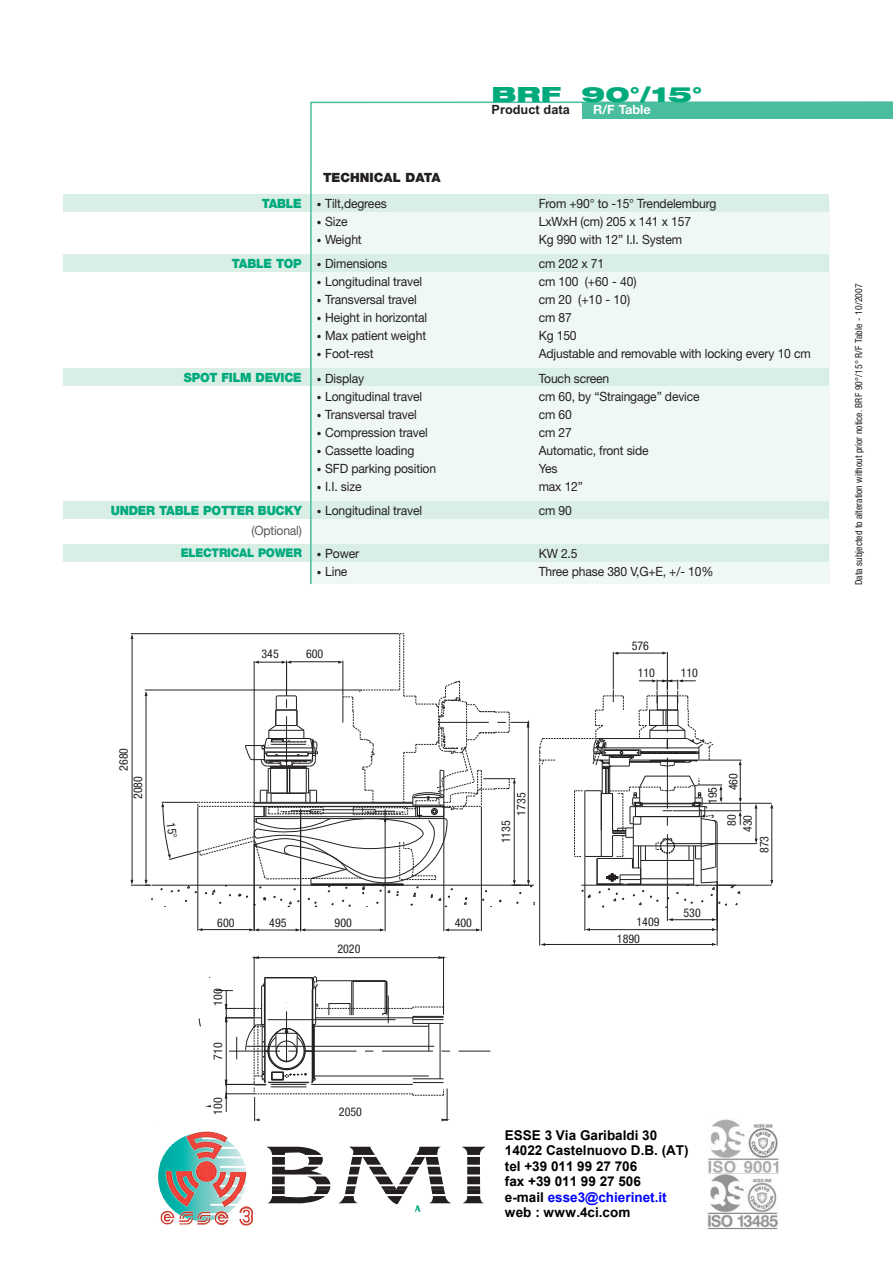
<style>
.page{position:relative;width:893px;height:1263px;background:#fff}
.page>*{position:absolute;margin:0;border:0;box-sizing:border-box;transform-origin:0 0}
.t1{font:900 expanded 21px "Helvetica Neue";color:#00aa7d;scale:1.2 1}
.t2{font:700 13.5px/15.6px "Arial";color:#000}
.t3{font:12.75px "Helvetica Neue";letter-spacing:-.01em;color:#231f20;scale:.95 1}
.t4{font:900 12.75px "Helvetica Neue";letter-spacing:-.02em;color:#00aa7d;scale:.95 1}
.t5{font:900 12.75px "Helvetica Neue";color:#231f20}
.t6{font:700 12.75px "Arial";color:#231f20}
.t7{font:12.75px "Helvetica Neue";letter-spacing:-.015em;color:#58595b;scale:.95 1}
.t8{font:700 12.75px "Helvetica Neue";color:#fff}
.t9{font:condensed 12px/20.5px "Helvetica Neue";color:#231f20}
.t10{font:900 12px "Helvetica Neue";letter-spacing:-.02em;color:#00aa7d;scale:.95 1}
.t11{font:condensed 9.75px "Helvetica Neue";color:#231f20}
.s1{font-weight:300;font-size:9.75px}
.s2{font-size:9.75px}
.s3{color:#00f}
</style>
<div class="page">
<div style="left:64px;top:254px;width:765px;height:17px;background:#d9eee5"></div>
<div style="left:64px;top:369px;width:765px;height:17px;background:#d9eee5"></div>
<div style="left:64px;top:502px;width:765px;height:17px;background:#d9eee5"></div>
<div style="left:64px;top:545px;width:765px;height:17px;background:#d9eee5"></div>
<div style="left:64px;top:195px;width:765px;height:17px;background:#d9eee5"></div>
<svg style="left:309px;top:101px;width:583px;height:484px"></svg>
<div style="left:582px;top:102px;width:310px;height:16px;background:#49bd9e"></div>
<hr style="left:151px;top:885px;width:383px;height:1px;background:#231f20">
<svg style="left:198px;top:1018px;width:3px;height:9px"></svg>
<hr style="left:254px;top:956px;width:1px;height:62px;background:#231f20">
<hr style="left:443px;top:956px;width:1px;height:59px;background:#231f20">
<hr style="left:256px;top:957px;width:185px;height:1px;background:#231f20">
<hr style="left:694px;top:803px;width:77px;height:1px;background:#231f20">
<hr style="left:718px;top:885px;width:53px;height:1px;background:#231f20">
<hr style="left:771px;top:806px;width:1px;height:77px;background:#231f20">
<hr style="left:668px;top:843px;width:89px;height:1px;background:#231f20">
<hr style="left:755px;top:806px;width:1px;height:35px;background:#231f20">
<hr style="left:717px;top:886px;width:1px;height:60px;background:#231f20">
<hr style="left:539px;top:765px;width:1px;height:181px;background:#231f20">
<hr style="left:542px;top:944px;width:172px;height:1px;background:#231f20">
<hr style="left:584px;top:857px;width:1px;height:74px;background:#231f20">
<hr style="left:587px;top:929px;width:127px;height:1px;background:#231f20">
<hr style="left:667px;top:886px;width:1px;height:35px;background:#231f20">
<hr style="left:669px;top:919px;width:45px;height:1px;background:#231f20">
<hr style="left:481px;top:807px;width:1px;height:124px;background:#231f20">
<hr style="left:443px;top:817px;width:1px;height:114px;background:#231f20">
<hr style="left:446px;top:930px;width:33px;height:1px;background:#231f20">
<hr style="left:385px;top:817px;width:1px;height:114px;background:#231f20">
<hr style="left:303px;top:930px;width:80px;height:1px;background:#231f20">
<hr style="left:300px;top:817px;width:1px;height:114px;background:#231f20">
<hr style="left:256px;top:930px;width:42px;height:1px;background:#231f20">
<hr style="left:197px;top:807px;width:1px;height:124px;background:#231f20">
<hr style="left:254px;top:844px;width:1px;height:87px;background:#231f20">
<hr style="left:200px;top:929px;width:52px;height:1px;background:#231f20">
<hr style="left:145px;top:690px;width:216px;height:1px;background:#231f20">
<hr style="left:146px;top:692px;width:1px;height:191px;background:#231f20">
<hr style="left:131px;top:633px;width:268px;height:1px;background:#231f20">
<hr style="left:132px;top:636px;width:1px;height:247px;background:#231f20">
<svg style="left:130px;top:634px;width:4px;height:5px"></svg>
<svg style="left:130px;top:880px;width:21px;height:6px"></svg>
<svg style="left:197px;top:928px;width:5px;height:3px"></svg>
<svg style="left:444px;top:928px;width:5px;height:3px"></svg>
<svg style="left:584px;top:928px;width:6px;height:3px"></svg>
<svg style="left:754px;top:803px;width:3px;height:6px"></svg>
<svg style="left:476px;top:928px;width:5px;height:3px"></svg>
<svg style="left:438px;top:956px;width:5px;height:3px"></svg>
<svg style="left:208px;top:976px;width:282px;height:145px"></svg>
<svg style="left:295px;top:928px;width:10px;height:3px"></svg>
<svg style="left:249px;top:928px;width:10px;height:3px"></svg>
<svg style="left:266px;top:1146px;width:220px;height:66px"></svg>
<img style="left:158px;top:1131px;width:95px;height:94px">
<img style="left:708px;top:1119px;width:71px;height:56px">
<img style="left:707px;top:1175px;width:71px;height:55px">
<svg style="left:160px;top:633px;width:581px;height:275px"></svg>
<h1 class="t1" style="left:491px;top:85px;width:177px">BRF 90°/15°</h1>
<p class="t6" style="left:491px;top:105px;width:80px">Product data</p>
<p class="t8" style="left:593px;top:105px;width:59px">R/F Table</p>
<p class="t4" style="left:262px;top:199px;width:44px">TABLE</p>
<p class="t4" style="left:232px;top:259px;width:75px">TABLE TOP</p>
<p class="t4" style="left:184px;top:373px;width:126px">SPOT FILM DEVICE</p>
<p class="t4" style="left:111px;top:506px;width:202px">UNDER TABLE POTTER BUCKY</p>
<p class="t7" style="left:251px;top:525px;width:54px">(Optional)</p>
<p class="t10" style="left:181px;top:549px;width:129px">ELECTRICAL POWER</p>
<p class="t5" style="left:323px;top:173px;width:119px">TECHNICAL DATA</p>
<p class="t3" style="left:317px;top:199px;width:75px"><span class="s1">•</span> Tilt,degrees</p>
<p class="t3" style="left:538px;top:199px;width:188px">From +90° to -15° Trendelemburg</p>
<p class="t3" style="left:317px;top:217px;width:34px"><span class="s2">•</span> Size</p>
<p class="t3" style="left:538px;top:217px;width:162px">LxWxH (cm) 205 x 141 x 157</p>
<p class="t3" style="left:317px;top:235px;width:49px"><span class="s2">•</span> Weight</p>
<p class="t3" style="left:538px;top:235px;width:152px">Kg 990 with 12” I.I. System</p>
<p class="t3" style="left:317px;top:259px;width:76px"><span class="s1">•</span> Dimensions</p>
<p class="t3" style="left:538px;top:259px;width:70px">cm 202 x 71</p>
<p class="t3" style="left:317px;top:277px;width:112px"><span class="s2">•</span> Longitudinal travel</p>
<p class="t3" style="left:538px;top:277px;width:105px">cm 100 (+60 - 40)</p>
<p class="t3" style="left:317px;top:295px;width:107px"><span class="s2">•</span> Transversal travel</p>
<p class="t3" style="left:538px;top:295px;width:98px">cm 20 (+10 - 10)</p>
<p class="t3" style="left:317px;top:313px;width:118px"><span class="s2">•</span> Height in horizontal</p>
<p class="t3" style="left:538px;top:313px;width:36px">cm 87</p>
<p class="t3" style="left:317px;top:331px;width:117px"><span class="s2">•</span> Max patient weight</p>
<p class="t3" style="left:538px;top:331px;width:41px">Kg 150</p>
<p class="t3" style="left:317px;top:349px;width:61px"><span class="s2">•</span> Foot-rest</p>
<p class="t3" style="left:538px;top:349px;width:288px">Adjustable and removable with locking every 10 cm</p>
<p class="t3" style="left:317px;top:374px;width:51px"><span class="s1">•</span> Display</p>
<p class="t3" style="left:538px;top:374px;width:76px">Touch screen</p>
<p class="t3" style="left:317px;top:392px;width:112px"><span class="s2">•</span> Longitudinal travel</p>
<p class="t3" style="left:538px;top:392px;width:171px">cm 60, by “Straingage” device</p>
<p class="t3" style="left:317px;top:410px;width:107px"><span class="s2">•</span> Transversal travel</p>
<p class="t3" style="left:538px;top:410px;width:36px">cm 60</p>
<p class="t3" style="left:317px;top:428px;width:119px"><span class="s2">•</span> Compression travel</p>
<p class="t3" style="left:538px;top:428px;width:36px">cm 27</p>
<p class="t3" style="left:317px;top:446px;width:104px"><span class="s2">•</span> Cassette loading</p>
<p class="t3" style="left:538px;top:446px;width:117px">Automatic, front side</p>
<p class="t3" style="left:317px;top:464px;width:127px"><span class="s2">•</span> SFD parking position</p>
<p class="t3" style="left:538px;top:464px;width:21px">Yes</p>
<p class="t3" style="left:317px;top:482px;width:49px"><span class="s2">•</span> I.I. size</p>
<p class="t3" style="left:538px;top:482px;width:48px">max 12”</p>
<p class="t3" style="left:317px;top:506px;width:112px"><span class="s1">•</span> Longitudinal travel</p>
<p class="t3" style="left:538px;top:506px;width:36px">cm 90</p>
<p class="t3" style="left:317px;top:548px;width:46px"><span class="s1">•</span> Power</p>
<p class="t3" style="left:538px;top:548px;width:42px">KW 2.5</p>
<p class="t3" style="left:317px;top:566px;width:34px"><span class="s2">•</span> Line</p>
<p class="t3" style="left:538px;top:566px;width:185px">Three phase 380 V,G+E, +/- 10%</p>
<p class="t9" style="left:114px;top:771px;width:25px;rotate:-90deg">2680</p>
<p class="t9" style="left:128px;top:799px;width:25px;rotate:-90deg">2080</p>
<p class="t9" style="left:261px;top:645px;width:19px">345</p>
<p class="t9" style="left:306px;top:644px;width:19px">600</p>
<p class="t9" style="left:631px;top:636px;width:19px">576</p>
<p class="t9" style="left:637px;top:663px;width:19px">110</p>
<p class="t9" style="left:680px;top:663px;width:19px">110</p>
<p class="t9" style="left:217px;top:913px;width:19px">600</p>
<p class="t9" style="left:208px;top:1006px;width:19px;rotate:-90deg">100</p>
<p class="t9" style="left:208px;top:1060px;width:19px;rotate:-90deg">710</p>
<p class="t9" style="left:208px;top:1115px;width:19px;rotate:-90deg">100</p>
<p class="t9" style="left:512px;top:816px;width:25px;rotate:-90deg">1735</p>
<p class="t9" style="left:496px;top:843px;width:25px;rotate:-90deg">1135</p>
<p class="t9" style="left:269px;top:913px;width:19px">495</p>
<p class="t9" style="left:334px;top:913px;width:19px">900</p>
<p class="t9" style="left:455px;top:913px;width:19px">400</p>
<p class="t9" style="left:337px;top:940px;width:25px">2020</p>
<p class="t9" style="left:617px;top:915px;width:44px;line-height:16.6px;text-indent:20px">1409<br>1890</p>
<p class="t9" style="left:703px;top:790px;width:19px;text-indent:-14px;rotate:-90deg">195<br>460</p>
<p class="t9" style="left:724px;top:832px;width:19px;line-height:15.8px;text-align:center;rotate:-90deg">80<br>430</p>
<p class="t9" style="left:755px;top:853px;width:19px;rotate:-90deg">873</p>
<p class="t9" style="left:683px;top:903px;width:19px">530</p>
<p class="t9" style="left:339px;top:1103px;width:25px">2050</p>
<p class="t2" style="left:505px;top:1127px;width:185px">ESSE 3 Via Garibaldi 30<br>14022 Castelnuovo D.B. (AT) tel +39 011 99 27 706<br>fax +39 011 99 27 506<br>e-mail <span class="s3">esse3@chierinet.it </span>web : www.4ci.com</p>
<p class="t11" style="left:855px;top:585px;width:303px;rotate:-90deg">Data subjected to alteration without prior notice. BRF 90°/15° R/F Table - 10/2007</p>
</div>
